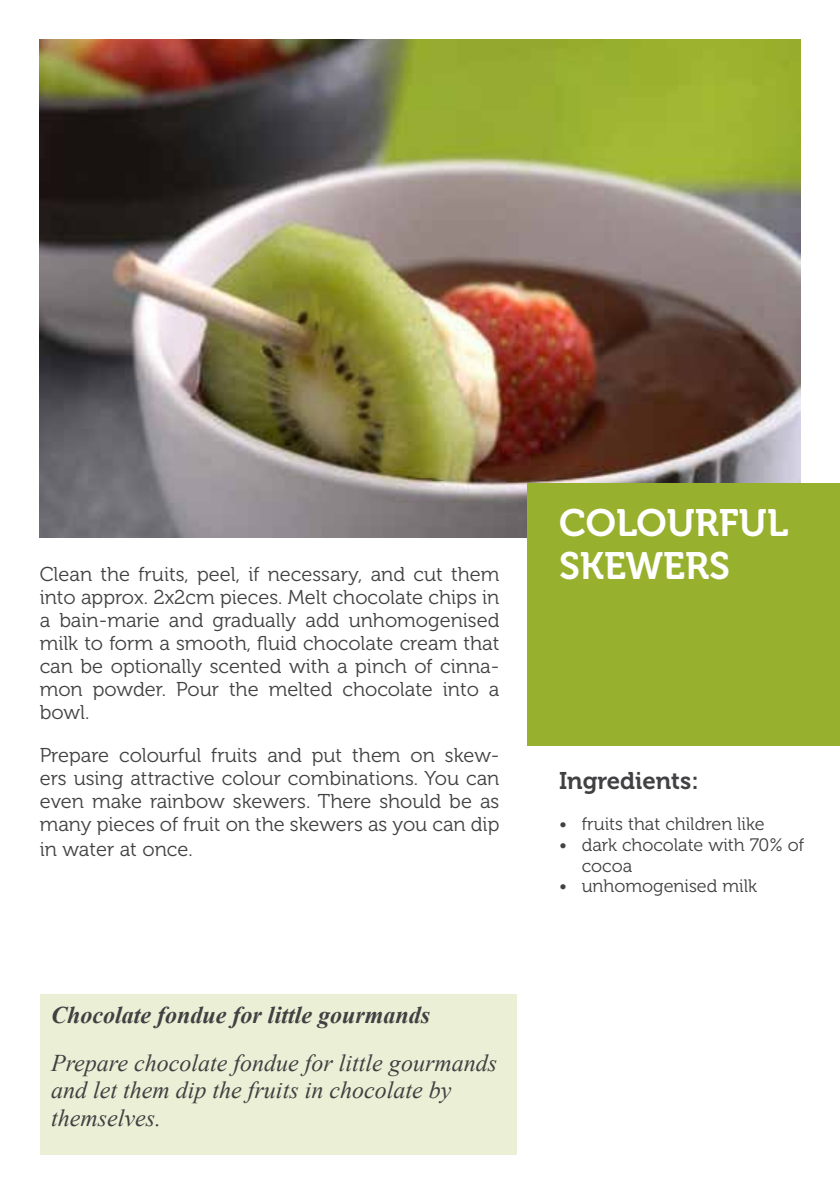
<style>
.page{position:relative;width:840px;height:1191px;background:#fff}
.page>*{position:absolute;margin:0;border:0;box-sizing:border-box;transform-origin:0 0}
.t1{font:38px/43.8px "Museo 700";color:#fff}
.t2{font:italic 24px/27.6px "Times New Roman";color:#414042}
.t3{font:italic 700 24px "Times New Roman";color:#414042}
.t4{font:24px "Museo 700";color:#414042}
.t5{font:20px/23px "Museo 300";color:#414042;text-align:justify}
.t6{font:18px/20.6px "Museo 300";color:#414042}
</style>
<div class="page">
<img style="left:40px;top:40px;width:759px;height:497px">
<div style="left:40px;top:994px;width:476px;height:160px;background:#eaefd5"></div>
<div style="left:527px;top:483px;width:312px;height:262px;background:#97b02e"></div>
<p class="t5" style="left:40px;top:563px;width:461px">Clean the fruits, peel, if necessary, and cut them into approx. 2x2cm pieces. Melt chocolate chips in a bain-marie and gradually add unhomogenised milk to form a smooth, fluid chocolate cream that can be optionally scented with a pinch of cinna&shy;mon powder. Pour the melted chocolate into a bowl.</p>
<p class="t5" style="left:40px;top:744px;width:461px">Prepare colourful fruits and put them on skew&shy;ers using attractive colour combinations. You can even make rainbow skewers. There should be as many pieces of fruit on the skewers as you can dip</p>
<p class="t5" style="left:40px;top:838px;width:154px">in water at once.</p>
<p class="t3" style="left:51px;top:998px;width:380px">Chocolate fondue for little gourmands</p>
<p class="t2" style="left:51px;top:1048px;width:447px">Prepare chocolate fondue for little gourmands and let them dip the fruits in chocolate by themselves.</p>
<h1 class="t1" style="left:558px;top:501px;width:230px">COLOURFUL<br>SKEWERS</h1>
<p class="t4" style="left:558px;top:768px;width:141px">Ingredients:</p>
<p class="t6" style="left:558px;top:814px;width:207px">• fruits that children like</p>
<p class="t6" style="left:581px;top:834px;width:224px;text-indent:-23px">• dark chocolate with 70% of cocoa</p>
<p class="t6" style="left:558px;top:876px;width:199px">• unhomogenised milk</p>
</div>
